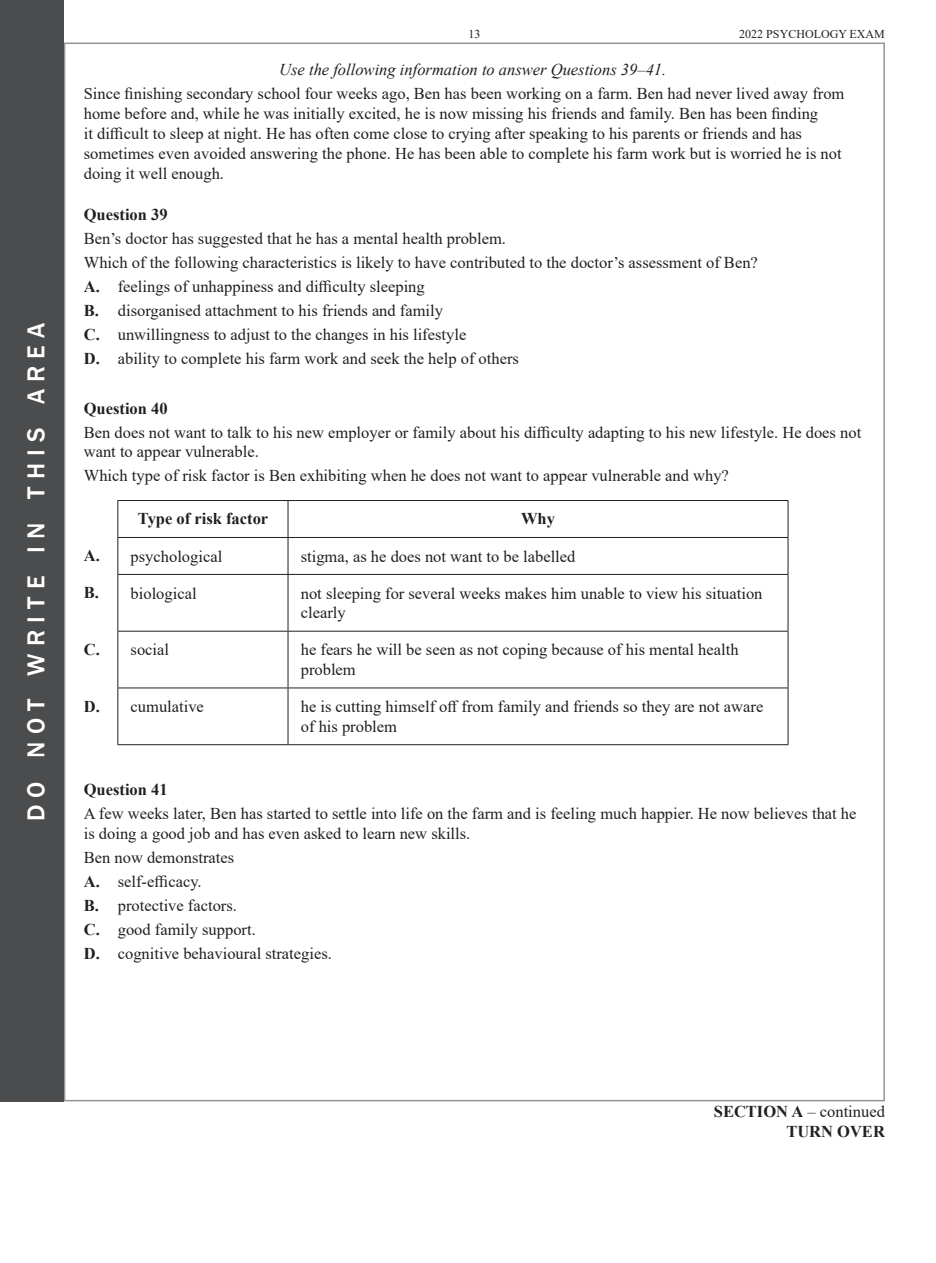
<style>
.page{position:relative;width:936px;height:1263px;background:#fff}
.page>*{position:absolute;margin:0;border:0;box-sizing:border-box;transform-origin:0 0}
.t1{font:500 25.2px "Franklin Gothic";letter-spacing:.285em;color:#fff}
.t2{font:16.5px/19.8px "Times New Roman";color:#231f20}
.t3{font:700 16.5px/19.8px "Times New Roman";color:#231f20;text-align:right}
.t4{font:italic 16.5px "Times New Roman";color:#231f20}
.t5{font:12px "Times New Roman";color:#231f20}
.s1{font-weight:700}
.s2{font-weight:400}
</style>
<div class="page">
<div style="left:0;top:0;width:64px;height:1101px;background:#4b4c4d"></div>
<hr style="left:117px;top:500px;width:171px;height:1px;background:#231f20">
<hr style="left:117px;top:501px;width:1px;height:36px;background:#231f20">
<hr style="left:288px;top:500px;width:500px;height:1px;background:#231f20">
<hr style="left:287px;top:501px;width:1px;height:36px;background:#231f20">
<hr style="left:787px;top:501px;width:1px;height:36px;background:#231f20">
<hr style="left:117px;top:537px;width:171px;height:1px;background:#231f20">
<hr style="left:117px;top:538px;width:1px;height:36px;background:#231f20">
<hr style="left:288px;top:537px;width:500px;height:1px;background:#231f20">
<hr style="left:287px;top:538px;width:1px;height:36px;background:#231f20">
<hr style="left:787px;top:538px;width:1px;height:36px;background:#231f20">
<hr style="left:117px;top:574px;width:171px;height:1px;background:#231f20">
<hr style="left:117px;top:575px;width:1px;height:56px;background:#231f20">
<hr style="left:288px;top:574px;width:500px;height:1px;background:#231f20">
<hr style="left:287px;top:575px;width:1px;height:56px;background:#231f20">
<hr style="left:787px;top:575px;width:1px;height:56px;background:#231f20">
<hr style="left:117px;top:631px;width:171px;height:1px;background:#231f20">
<hr style="left:117px;top:631px;width:1px;height:56px;background:#231f20">
<hr style="left:288px;top:631px;width:500px;height:1px;background:#231f20">
<hr style="left:287px;top:631px;width:1px;height:56px;background:#231f20">
<hr style="left:787px;top:631px;width:1px;height:56px;background:#231f20">
<hr style="left:117px;top:687px;width:171px;height:1px;background:#231f20">
<hr style="left:117px;top:688px;width:1px;height:56px;background:#231f20">
<hr style="left:288px;top:687px;width:500px;height:1px;background:#231f20">
<hr style="left:287px;top:688px;width:1px;height:56px;background:#231f20">
<hr style="left:787px;top:688px;width:1px;height:56px;background:#231f20">
<hr style="left:117px;top:744px;width:171px;height:1px;background:#231f20">
<hr style="left:288px;top:744px;width:500px;height:1px;background:#231f20">
<h1 class="t1" style="left:21px;top:821px;width:500px;rotate:-90deg">do not write in this area</h1>
<p class="t5" style="left:468px;top:26px;width:13px">13</p>
<p class="t5" style="left:739px;top:26px;width:147px">2022 PSYCHOLOGY EXAM</p>
<p class="t4" style="left:279px;top:58px;width:388px">Use the following information to answer Questions 39–41.</p>
<p class="t2" style="left:84px;top:83px;width:762px">Since finishing secondary school four weeks ago, Ben has been working on a farm. Ben had never lived away from home before and, while he was initially excited, he is now missing his friends and family. Ben has been finding<br>it difficult to sleep at night. He has often come close to crying after speaking to his parents or friends and has sometimes even avoided answering the phone. He has been able to complete his farm work but is worried he is not doing it well enough.</p>
<p class="t3" style="left:84px;top:204px;width:85px">Question 39</p>
<p class="t2" style="left:84px;top:226px;width:675px;line-height:24px">Ben’s doctor has suggested that he has a mental health problem.<br>Which of the following characteristics is likely to have contributed to the doctor’s assessment of Ben?<br><span class="s1">A.</span> feelings of unhappiness and difficulty sleeping<br><span class="s1">B.</span> disorganised attachment to his friends and family<br><span class="s1">C.</span> unwillingness to adjust to the changes in his lifestyle<br><span class="s1">D.</span> ability to complete his farm work and seek the help of others</p>
<p class="t3" style="left:84px;top:398px;width:85px">Question 40</p>
<p class="t2" style="left:84px;top:422px;width:779px">Ben does not want to talk to his new employer or family about his difficulty adapting to his new lifestyle. He does not want to appear vulnerable.</p>
<p class="t2" style="left:84px;top:465px;width:646px">Which type of risk factor is Ben exhibiting when he does not want to appear vulnerable and why?</p>
<p class="t3" style="left:138px;top:508px;width:132px">Type of risk factor</p>
<p class="t3" style="left:521px;top:508px;width:35px">Why</p>
<p class="t2" style="left:84px;top:546px;width:140px"><span class="s1">A.</span> psychological</p>
<p class="t2" style="left:301px;top:546px;width:276px">stigma, as he does not want to be labelled</p>
<p class="t2" style="left:84px;top:583px;width:114px"><span class="s1">B.</span> biological</p>
<p class="t2" style="left:301px;top:583px;width:463px">not sleeping for several weeks makes him unable to view his situation clearly</p>
<p class="t2" style="left:84px;top:639px;width:87px"><span class="s1">C.</span> social</p>
<p class="t2" style="left:301px;top:639px;width:439px">he fears he will be seen as not coping because of his mental health problem</p>
<p class="t2" style="left:84px;top:696px;width:122px"><span class="s1">D.</span> cumulative</p>
<p class="t2" style="left:301px;top:696px;width:464px">he is cutting himself off from family and friends so they are not aware of his problem</p>
<p class="t3" style="left:84px;top:779px;width:85px">Question 41</p>
<p class="t2" style="left:84px;top:803px;width:774px">A few weeks later, Ben has started to settle into life on the farm and is feeling much happier. He now believes that he is doing a good job and has even asked to learn new skills.</p>
<p class="t2" style="left:84px;top:845px;width:249px;line-height:24px">Ben now demonstrates<br><span class="s1">A.</span> self-efficacy.<br><span class="s1">B.</span> protective factors.<br><span class="s1">C.</span> good family support.<br><span class="s1">D.</span> cognitive behavioural strategies.</p>
<p class="t3" style="left:713px;top:1101px;width:172px">SECTION A <span class="s2">– continued<br></span>TURN OVER</p>
</div>
